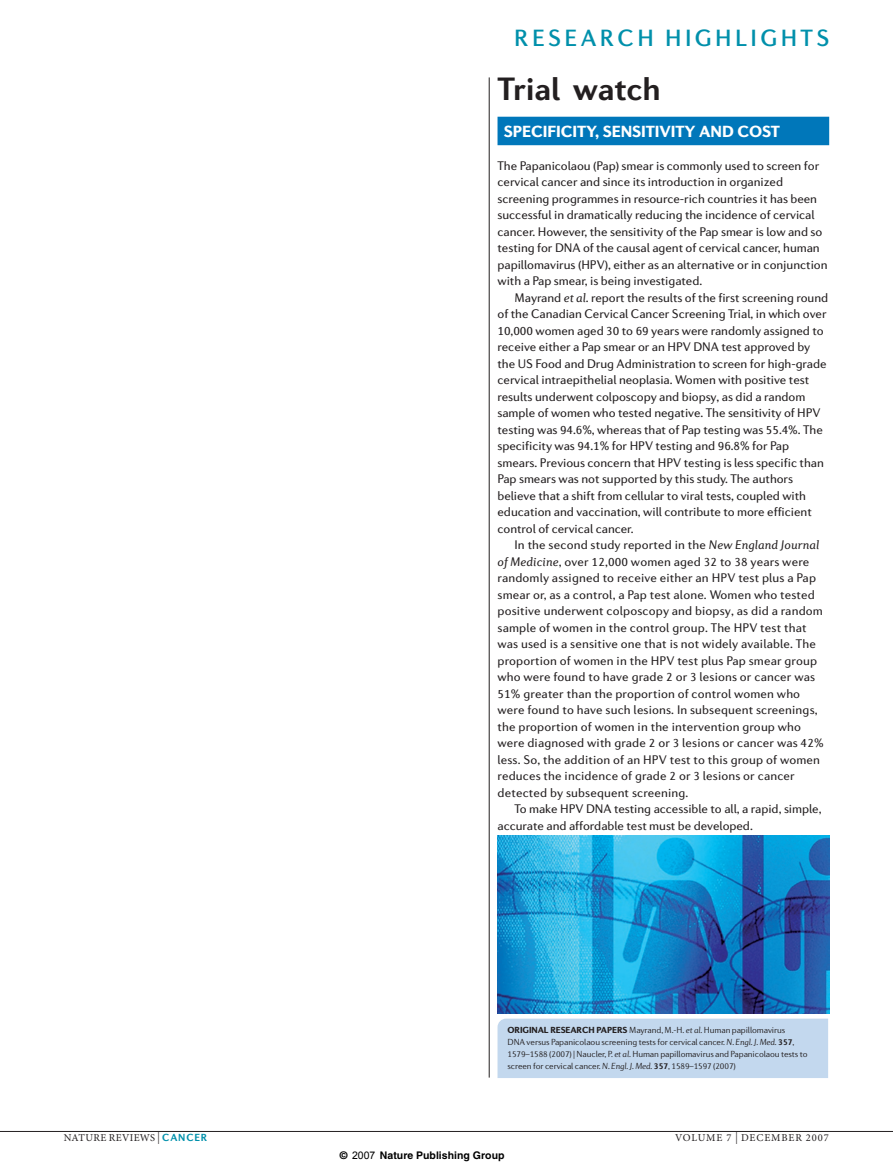
<style>
.page{position:relative;width:893px;height:1174px;background:#fff}
.page>*{position:absolute;margin:0;border:0;box-sizing:border-box;transform-origin:0 0}
.t1{font:700 33px "Diverda Sans LT Std";letter-spacing:-.01em;color:#231f20}
.t2{font:500 24px "Diverda Sans LT Std";letter-spacing:.14em;color:#0090ab}
.t3{font:900 16.5px "Diverda Sans LT Std";letter-spacing:-.005em;color:#fff}
.t4{font:12.75px/16.5px "Diverda Sans LT Std";letter-spacing:-.005em;color:#231f20}
.t5{font:700 10.5px "Helvetica";color:#000}
.t6{font:10.5px "Minion Pro";letter-spacing:.03em;color:#231f20}
.t7{font:10.5px "Minion Pro";letter-spacing:.085em;color:#231f20}
.t8{font:300 9px/12px "Diverda Sans LT Std";letter-spacing:-.01em;color:#231f20}
.t9{font:900 9px "Diverda Sans LT Std";letter-spacing:-.01em;color:#231f20}
.s1{font-style:italic}
.s2{font-weight:700}
.s3{font-size:12px}
.s4{font-family:"Diverda Sans LT Std";font-weight:700;color:#0090ab}
.s5{font-family:"Arial";font-weight:400}
</style>
<div class="page">
<img style="left:498px;top:836px;width:331px;height:177px">
<hr style="left:0;top:1131px;width:893px;height:1px;background:#231f20">
<div style="left:497px;top:117px;width:332px;height:28px;background:#0077ba"></div>
<div style="left:497px;top:1018px;width:331px;height:60px;background:#c3d8ee"></div>
<hr style="left:489px;top:77px;width:1px;height:1000px;background:#231f20">
<h2 class="t2" style="left:514px;top:24px;width:316px">RESEARCH HIGHLIGHTS</h2>
<h1 class="t1" style="left:497px;top:69px;width:165px">TRIAL WATCH</h1>
<p class="t3" style="left:504px;top:121px;width:278px">SPECIFICITY, SENSITIVITY AND COST</p>
<p class="t4" style="left:497px;top:157px;width:332px">The Papanicolaou (Pap) smear is commonly used to screen for cervical cancer and since its introduction in organized screening programmes in resource-rich countries it has been successful in dramatically reducing the incidence of cervical cancer. However, the sensitivity of the Pap smear is low and so testing for DNA of the causal agent of cervical cancer, human papillomavirus (HPV), either as an alternative or in conjunction with a Pap smear, is being investigated.</p>
<p class="t4" style="left:497px;top:289px;width:332px;text-indent:17px">Mayrand <span class="s1">et al</span>. report the results of the first screening round of the Canadian Cervical Cancer Screening Trial, in which over 10,000 women aged 30 to 69 years were randomly assigned to receive either a Pap smear or an HPV DNA test approved by the US Food and Drug Administration to screen for high-grade cervical intraepithelial neoplasia. Women with positive test results underwent colposcopy and biopsy, as did a random sample of women who tested negative. The sensitivity of HPV testing was 94.6%, whereas that of Pap testing was 55.4%. The specificity was 94.1% for HPV testing and 96.8% for Pap smears. Previous concern that HPV testing is less specific than Pap smears was not supported by this study. The authors believe that a shift from cellular to viral tests, coupled with education and vaccination, will contribute to more efficient control of cervical cancer.</p>
<p class="t4" style="left:497px;top:536px;width:328px;text-indent:17px">In the second study reported in the <span class="s1">New England Journal of Medicine</span>, over 12,000 women aged 32 to 38 years were randomly assigned to receive either an HPV test plus a Pap smear or, as a control, a Pap test alone. Women who tested positive underwent colposcopy and biopsy, as did a random sample of women in the control group. The HPV test that was used is a sensitive one that is not widely available. The proportion of women in the HPV test plus Pap smear group who were found to have grade 2 or 3 lesions or cancer was 51% greater than the proportion of control women who were found to have such lesions. In subsequent screenings, the proportion of women in the intervention group who were diagnosed with grade 2 or 3 lesions or cancer was 42% less. So, the addition of an HPV test to this group of women reduces the incidence of grade 2 or 3 lesions or cancer detected by subsequent screening.</p>
<p class="t4" style="left:497px;top:800px;width:326px;text-indent:17px">To make HPV DNA testing accessible to all, a rapid, simple, accurate and affordable test must be developed.</p>
<p class="t8" style="left:507px;top:1024px;width:302px;text-indent:122px">Mayrand, M.-H. <span class="s1">et al</span>. Human papillomavirus<br>DNA versus Papanicolaou screening tests for cervical cancer. <span class="s1">N. Engl. J. Med.</span> <span class="s2">357</span>, 1579–1588 (2007) | Naucler, P. <span class="s1">et al</span>. Human papillomavirus and Papanicolaou tests to screen for cervical cancer. <span class="s1">N. Engl. J. Med.</span> <span class="s2">357</span>, 1589–1597 (2007)</p>
<p class="t9" style="left:507px;top:1025px;width:95px">ORIGINAL RESEARCH PAPERS</p>
<p class="t6" style="left:64px;top:1130px;width:145px">NATURE REVIEWS <span class="s3">|</span> <span class="s4">CANCER</span></p>
<p class="t7" style="left:675px;top:1130px;width:155px">VOLUME 7 <span class="s3">|</span> DECEMBER 2007</p>
<p class="t5" style="left:340px;top:1148px;width:166px">© <span class="s5">2007</span> Nature Publishing Group</p>
</div>
